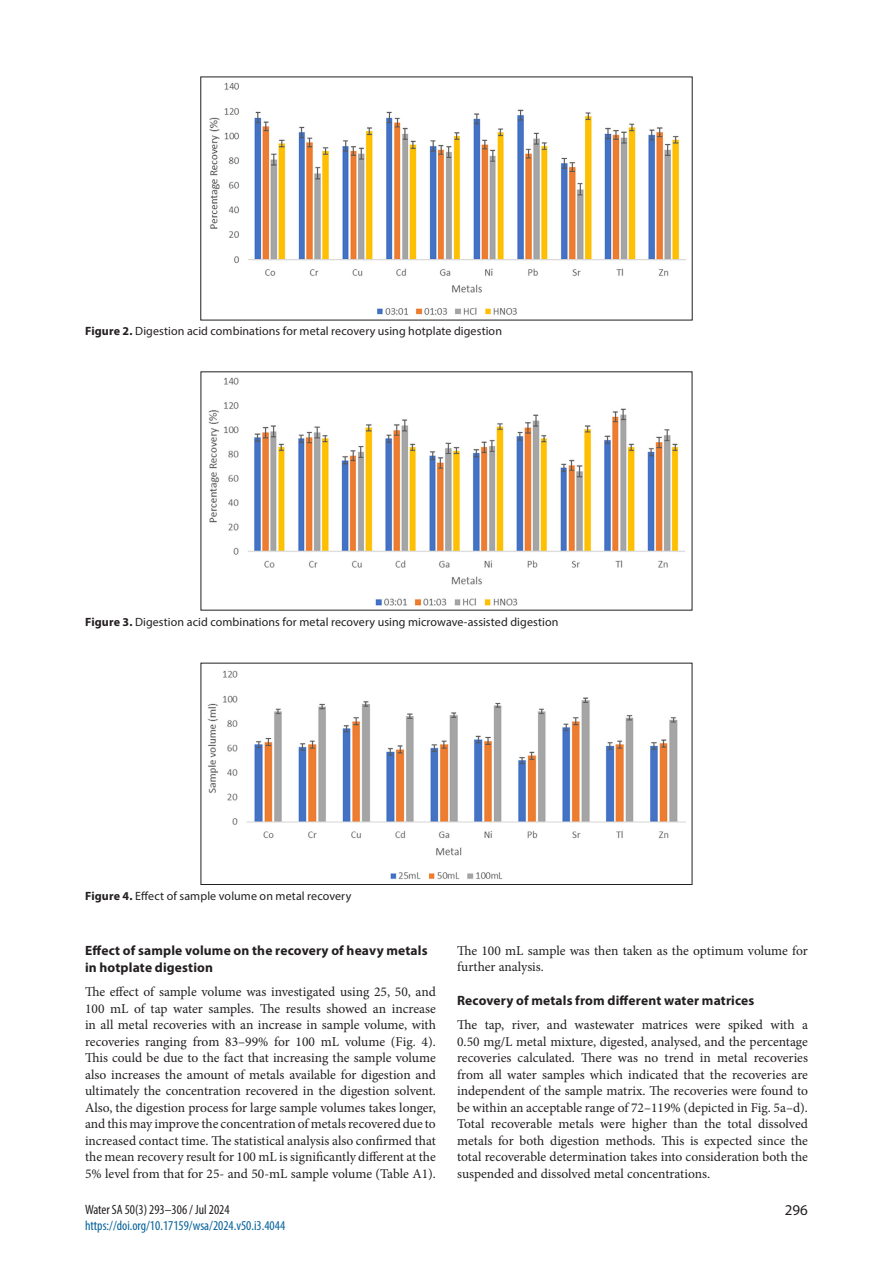
<style>
.page{position:relative;width:893px;height:1263px;background:#fff}
.page>*{position:absolute;margin:0;border:0;box-sizing:border-box;transform-origin:0 0}
.t1{font:15px "Myriad Pro";color:#231f20}
.Paragraph_Text{font:13.5px/16.5px "Minion Pro";letter-spacing:-.005em;color:#231f20;text-align:justify}
.t2{font:700 13.5px/16.5px "Myriad Pro";letter-spacing:.01em;color:#231f20}
.t3{font:condensed 13.5px "Myriad Pro";color:#056199}
.t4{font:condensed 13.5px "Myriad Pro";color:#231f20}
.t5{font:12px "Myriad Pro";letter-spacing:.01em;color:#231f20}
.s1{font-weight:700}
</style>
<div class="page">
<img style="left:209px;top:82px;width:477px;height:233px">
<img style="left:208px;top:377px;width:477px;height:229px">
<img style="left:207px;top:670px;width:479px;height:210px">
<div style="left:201px;top:663px;width:491px;height:222px;border:1px solid #231f20"></div>
<p class="t5" style="left:85px;top:324px;width:418px"><span class="s1">Figure 2.</span> Digestion acid combinations for metal recovery using hotplate digestion</p>
<p class="t5" style="left:85px;top:614px;width:475px"><span class="s1">Figure 3.</span> Digestion acid combinations for metal recovery using microwave-assisted digestion</p>
<p class="t5" style="left:85px;top:888px;width:268px"><span class="s1">Figure 4.</span> Effect of sample volume on metal recovery</p>
<h2 class="t2" style="left:85px;top:942px;width:344px">Effect of sample volume on the recovery of heavy metals in hotplate digestion</h2>
<p class="Paragraph_Text" style="left:85px;top:984px;width:352px">The effect of sample volume was investigated using 25, 50, and 100 mL of tap water samples. The results showed an increase in all metal recoveries with an increase in sample volume, with recoveries ranging from 83–99% for 100 mL volume (Fig. 4).<br>This could be due to the fact that increasing the sample volume also increases the amount of metals available for digestion and ultimately the concentration recovered in the digestion solvent.<br>Also, the digestion process for large sample volumes takes longer, and this may improve the concentration of metals recovered due to increased contact time. The statistical analysis also confirmed that the mean recovery result for 100 mL is significantly different at the 5% level from that for 25- and 50-mL sample volume (Table A1).</p>
<p class="Paragraph_Text" style="left:457px;top:942px;width:352px">The 100 mL sample was then taken as the optimum volume for further analysis.</p>
<h2 class="t2" style="left:457px;top:991px;width:299px">Recovery of metals from different water matrices</h2>
<p class="Paragraph_Text" style="left:457px;top:1017px;width:352px">The tap, river, and wastewater matrices were spiked with a 0.50 mg/L metal mixture, digested, analysed, and the percentage recoveries calculated. There was no trend in metal recoveries from all water samples which indicated that the recoveries are independent of the sample matrix. The recoveries were found to be within an acceptable range of 72–119% (depicted in Fig. 5a–d).<br>Total recoverable metals were higher than the total dissolved metals for both digestion methods. This is expected since the total recoverable determination takes into consideration both the suspended and dissolved metal concentrations.</p>
<p class="t4" style="left:85px;top:1201px;width:146px">Water SA 50(3) 293–306 / Jul 2024</p>
<p class="t1" style="left:785px;top:1200px;width:25px">296</p>
<p class="t3" style="left:85px;top:1217px;width:202px">https://doi.org/10.17159/wsa/2024.v50.i3.4044</p>
</div>
